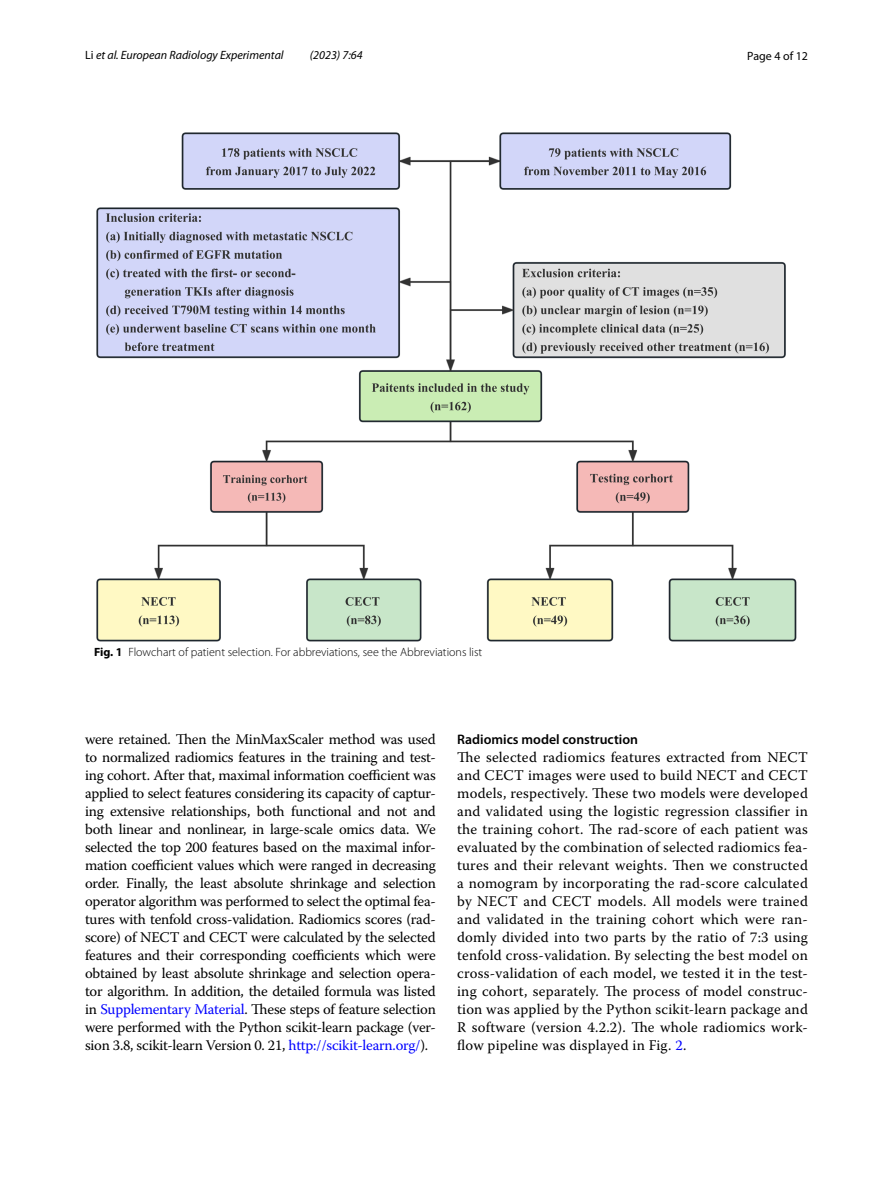
<style>
.page{position:relative;width:893px;height:1187px;background:#fff}
.page>*{position:absolute;margin:0;border:0;box-sizing:border-box;transform-origin:0 0}
.t1{font:14.7px/18px "Warnock Pro";letter-spacing:-.005em;color:#000;text-align:justify}
.t2{font:600 13.8px "Myriad Pro";color:#000}
.t3{font:300 12px "Myriad Pro";color:#000}
.t4{font:italic 12px "Myriad Pro";color:#000}
.t5{font:12px "Myriad Pro";color:#000}
.s1{font-style:normal}
.s2{font-weight:700}
.s3{color:#00f}
</style>
<div class="page">
<img style="left:96px;top:133px;width:701px;height:508px">
<p class="t4" style="left:85px;top:48px;width:200px"><span class="s1">Li</span> et al. European Radiology Experimental</p>
<p class="t4" style="left:310px;top:48px;width:54px">(2023) 7:64</p>
<p class="t5" style="left:747px;top:48px;width:62px">Page 4 of 12</p>
<p class="t3" style="left:94px;top:645px;width:390px"><span class="s2">Fig. 1</span> Flowchart of patient selection. For abbreviations, see the Abbreviations list</p>
<p class="t1" style="left:85px;top:730px;width:352px">were retained. Then the MinMaxScaler method was used to normalized radiomics features in the training and test&shy;ing cohort. After that, maximal information coefficient was applied to select features considering its capacity of captur&shy;ing extensive relationships, both functional and not and both linear and nonlinear, in large-scale omics data. We selected the top 200 features based on the maximal infor&shy;mation coefficient values which were ranged in decreasing order. Finally, the least absolute shrinkage and selection operator algorithm was performed to select the optimal fea&shy;tures with tenfold cross-validation. Radiomics scores (rad&shy;score) of NECT and CECT were calculated by the selected features and their corresponding coefficients which were obtained by least absolute shrinkage and selection opera&shy;tor algorithm. In addition, the detailed formula was listed in <span class="s3">Supplementary Material</span>. These steps of feature selection were performed with the Python scikit-learn package (ver&shy;sion 3.8, scikit-learn Version 0. 21, <span class="s3">http://scikit-learn.org/</span>).</p>
<p class="t2" style="left:457px;top:730px;width:182px">Radiomics model construction</p>
<p class="t1" style="left:457px;top:747px;width:352px">The selected radiomics features extracted from NECT and CECT images were used to build NECT and CECT models, respectively. These two models were developed and validated using the logistic regression classifier in the training cohort. The rad-score of each patient was evaluated by the combination of selected radiomics fea&shy;tures and their relevant weights. Then we constructed a nomogram by incorporating the rad-score calculated by NECT and CECT models. All models were trained and validated in the training cohort which were ran&shy;domly divided into two parts by the ratio of 7:3 using tenfold cross-validation. By selecting the best model on cross-validation of each model, we tested it in the test&shy;ing cohort, separately. The process of model construc&shy;tion was applied by the Python scikit-learn package and R software (version 4.2.2). The whole radiomics work&shy;flow pipeline was displayed in Fig. <span class="s3">2</span>.</p>
</div>
